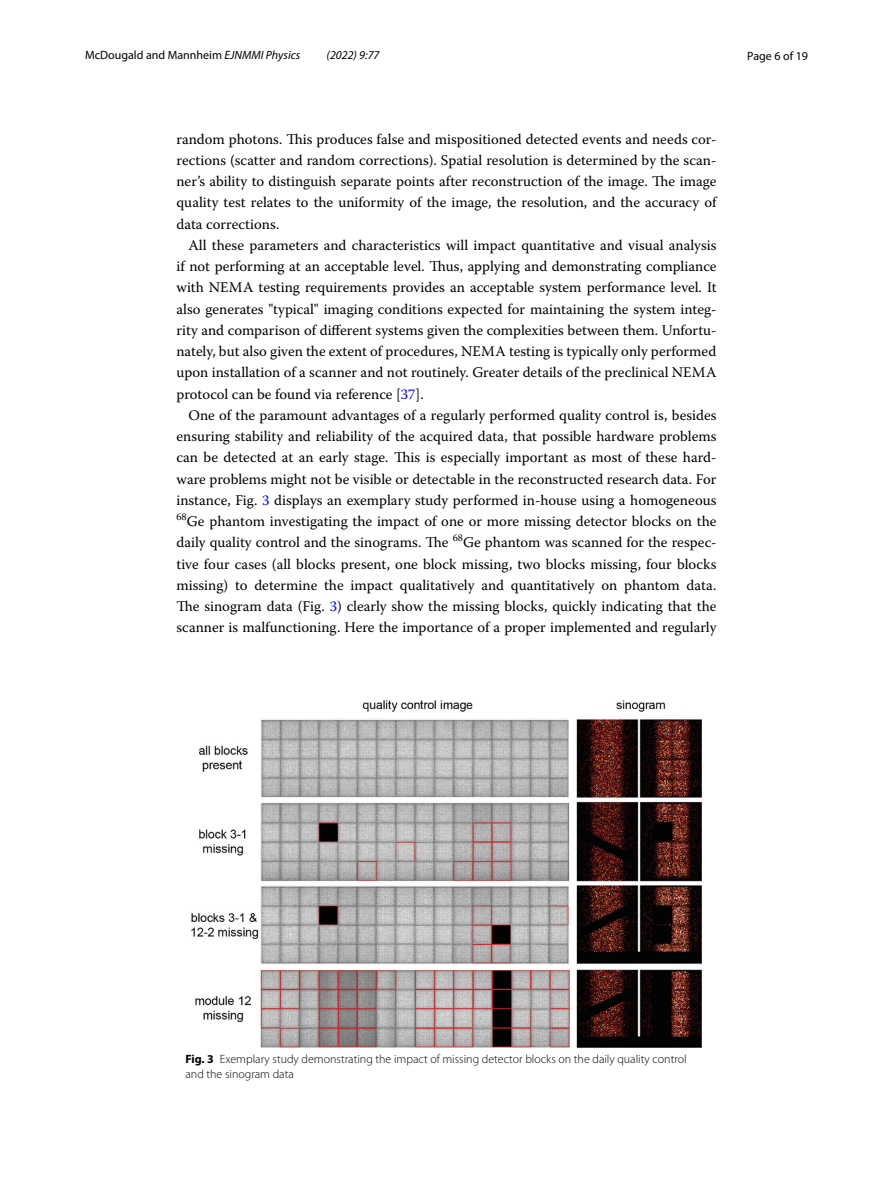
<style>
.page{position:relative;width:893px;height:1187px;background:#fff}
.page>*{position:absolute;margin:0;border:0;box-sizing:border-box;transform-origin:0 0}
.t1{font:14.7px/21.3px "Warnock Pro";color:#000;text-align:justify}
.t2{font:300 12px/15px "Myriad Pro";color:#000}
.t3{font:12px "Myriad Pro";color:#000}
.t4{font:italic 12px "Myriad Pro";color:#000}
.s1{font-style:italic}
.s2{color:#00f}
.s3{font-weight:700}
</style>
<div class="page">
<img style="left:191px;top:700px;width:511px;height:347px">
<p class="t3" style="left:85px;top:48px;width:217px">McDougald and Mannheim <span class="s1">EJNMMI Physics</span></p>
<p class="t4" style="left:327px;top:48px;width:54px">(2022) 9:77</p>
<p class="t3" style="left:747px;top:48px;width:62px">Page 6 of 19</p>
<p class="t1" style="left:176px;top:128px;width:542px">random photons. This produces false and mispositioned detected events and needs cor&shy;rections (scatter and random corrections). Spatial resolution is determined by the scan&shy;ner’s ability to distinguish separate points after reconstruction of the image. The image quality test relates to the uniformity of the image, the resolution, and the accuracy of data corrections.</p>
<p class="t1" style="left:176px;top:234px;width:542px;text-indent:12px">All these parameters and characteristics will impact quantitative and visual analysis if not performing at an acceptable level. Thus, applying and demonstrating compliance with NEMA testing requirements provides an acceptable system performance level. It also generates "typical" imaging conditions expected for maintaining the system integ&shy;rity and comparison of different systems given the complexities between them. Unfortu&shy;nately, but also given the extent of procedures, NEMA testing is typically only performed upon installation of a scanner and not routinely. Greater details of the preclinical NEMA protocol can be found via reference [<span class="s2">37</span>].</p>
<p class="t1" style="left:176px;top:404px;width:542px;text-indent:12px">One of the paramount advantages of a regularly performed quality control is, besides ensuring stability and reliability of the acquired data, that possible hardware problems can be detected at an early stage. This is especially important as most of these hard&shy;ware problems might not be visible or detectable in the reconstructed research data. For instance, Fig. <span class="s2">3</span> displays an exemplary study performed in-house using a homogeneous <sup>68</sup>Ge phantom investigating the impact of one or more missing detector blocks on the daily quality control and the sinograms. The <sup>68</sup>Ge phantom was scanned for the respec&shy;tive four cases (all blocks present, one block missing, two blocks missing, four blocks missing) to determine the impact qualitatively and quantitatively on phantom data.<br>The sinogram data (Fig. <span class="s2">3</span>) clearly show the missing blocks, quickly indicating that the scanner is malfunctioning. Here the importance of a proper implemented and regularly</p>
<p class="t2" style="left:185px;top:1051px;width:503px"><span class="s3">Fig. 3</span> Exemplary study demonstrating the impact of missing detector blocks on the daily quality control and the sinogram data</p>
</div>
